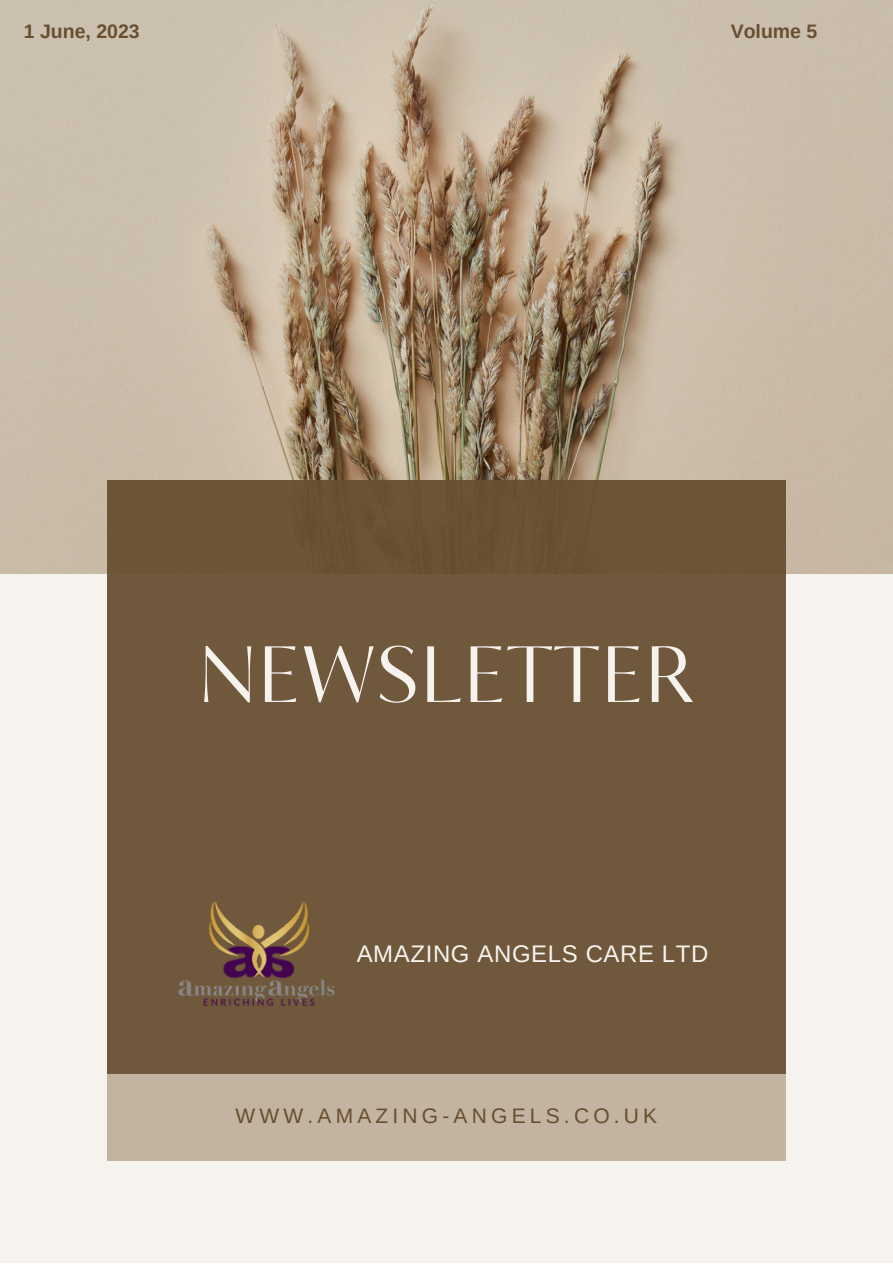
<style>
.page{position:relative;width:893px;height:1264px;background:#fff}
.page>*{position:absolute;margin:0;border:0;box-sizing:border-box;transform-origin:0 0}
.t1{font:79.5px "Circe Contrast";letter-spacing:.025em;color:#f6f3ee}
.t2{font:24px "Arimo";letter-spacing:.025em;color:#f6f3ee}
.t3{font:21px "Arimo";letter-spacing:.2em;color:#684f31}
.t4{font:700 19.5px "Arimo";color:#684f31}
</style>
<div class="page">
<div style="left:0;top:0;width:892px;height:1262px;background:#f6f3ee"></div>
<img style="left:0;top:0;width:892px;height:574px">
<div style="left:107px;top:480px;width:678px;height:680px;background:#6f583b"></div>
<div style="left:107px;top:1074px;width:678px;height:87px;background:#c2b4a0"></div>
<img style="left:178px;top:901px;width:156px;height:105px">
<p class="t4" style="left:24px;top:21px;width:117px">1 June, 2023</p>
<p class="t4" style="left:730px;top:21px;width:88px">Volume 5</p>
<p class="t1" style="left:199px;top:628px;width:495px">NEWSLETTER</p>
<p class="t2" style="left:357px;top:940px;width:353px">AMAZING ANGELS CARE LTD</p>
<p class="t3" style="left:235px;top:1104px;width:423px">WWW.AMAZING-ANGELS.CO.UK</p>
</div>
